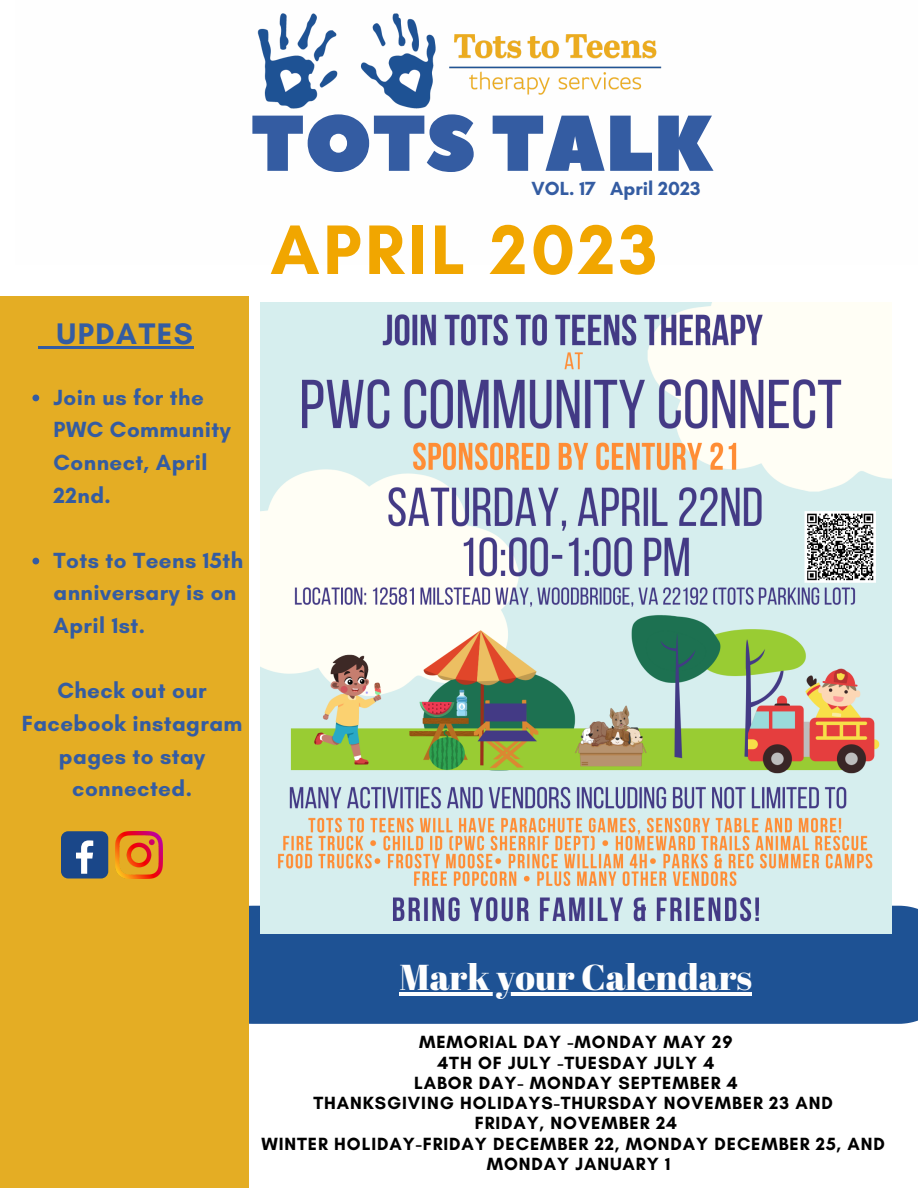
<style>
.page{position:relative;width:918px;height:1188px;background:#fff}
.page>*{position:absolute;margin:0;border:0;box-sizing:border-box;transform-origin:0 0}
.t1{font:78.9px "Peace Sans";color:#345ca2}
.t2{font:700 71.4px "Glacial Indifference";letter-spacing:.05em;color:#f1a600}
.t3{font:36px "Abril Fatface";color:#fefefe}
.t4{font:700 30.3px "Glacial Indifference";letter-spacing:.05em;color:#345ca2}
.t5{font:700 22.35px/32.7px "Glacial Indifference";letter-spacing:.02em;color:#345ca2}
.t6{font:700 19.35px "Glacial Indifference";color:#345ca2}
.t7{font:700 18px/20.2px "Glacial Indifference";letter-spacing:.05em;color:#000;text-align:center}
</style>
<div class="page">
<img style="left:257px;top:13px;width:405px;height:96px">
<div style="left:248px;top:906px;width:670px;height:118px;background:#1e5294"></div>
<div style="left:0;top:296px;width:248px;height:892px;background:#e4ad24"></div>
<div style="left:61px;top:831px;width:47px;height:48px;background:#1a4789;border-radius:7px"></div>
<svg style="left:76px;top:840px;width:17px;height:34px"></svg>
<img style="left:116px;top:831px;width:47px;height:48px">
<img style="left:261px;top:302px;width:631px;height:632px">
<svg style="left:38px;top:346px;width:19px;height:2px"></svg>
<hr style="left:57px;top:346px;width:137px;height:2px;background:#345ca2">
<svg style="left:32px;top:395px;width:7px;height:6px"></svg>
<svg style="left:32px;top:558px;width:7px;height:6px"></svg>
<hr style="left:400px;top:993px;width:352px;height:3px;background:#fefefe">
<h3 class="t4" style="left:57px;top:315px;width:138px">UPDATES</h3>
<p class="t5" style="left:54px;top:381px;width:179px">Join us for the<br>PWC Community<br>Connect, April<br>22nd.</p>
<h1 class="t1" style="left:251px;top:91px;width:463px">TOTS TALK</h1>
<p class="t6" style="left:531px;top:177px;width:66px">VOL. 17</p>
<p class="t6" style="left:610px;top:177px;width:92px">April 2023</p>
<h2 class="t2" style="left:270px;top:206px;width:389px">APRIL 2023</h2>
<p class="t5" style="left:54px;top:544px;width:191px">Tots to Teens 15th anniversary is on<br>April 1st.</p>
<p class="t5" style="left:22px;top:674px;width:222px;text-align:center">Check out our<br>Facebook instagram pages to stay connected.</p>
<h3 class="t3" style="left:400px;top:952px;width:354px">Mark your Calendars</h3>
<p class="t7" style="left:261px;top:1032px;width:625px">MEMORIAL DAY -MONDAY MAY 29<br>4TH OF JULY -TUESDAY JULY 4<br>LABOR DAY- MONDAY SEPTEMBER 4<br>THANKSGIVING HOLIDAYS-THURSDAY NOVEMBER 23 AND<br>FRIDAY, NOVEMBER 24<br>WINTER HOLIDAY-FRIDAY DECEMBER 22, MONDAY DECEMBER 25, AND<br>MONDAY JANUARY 1</p>
</div>
